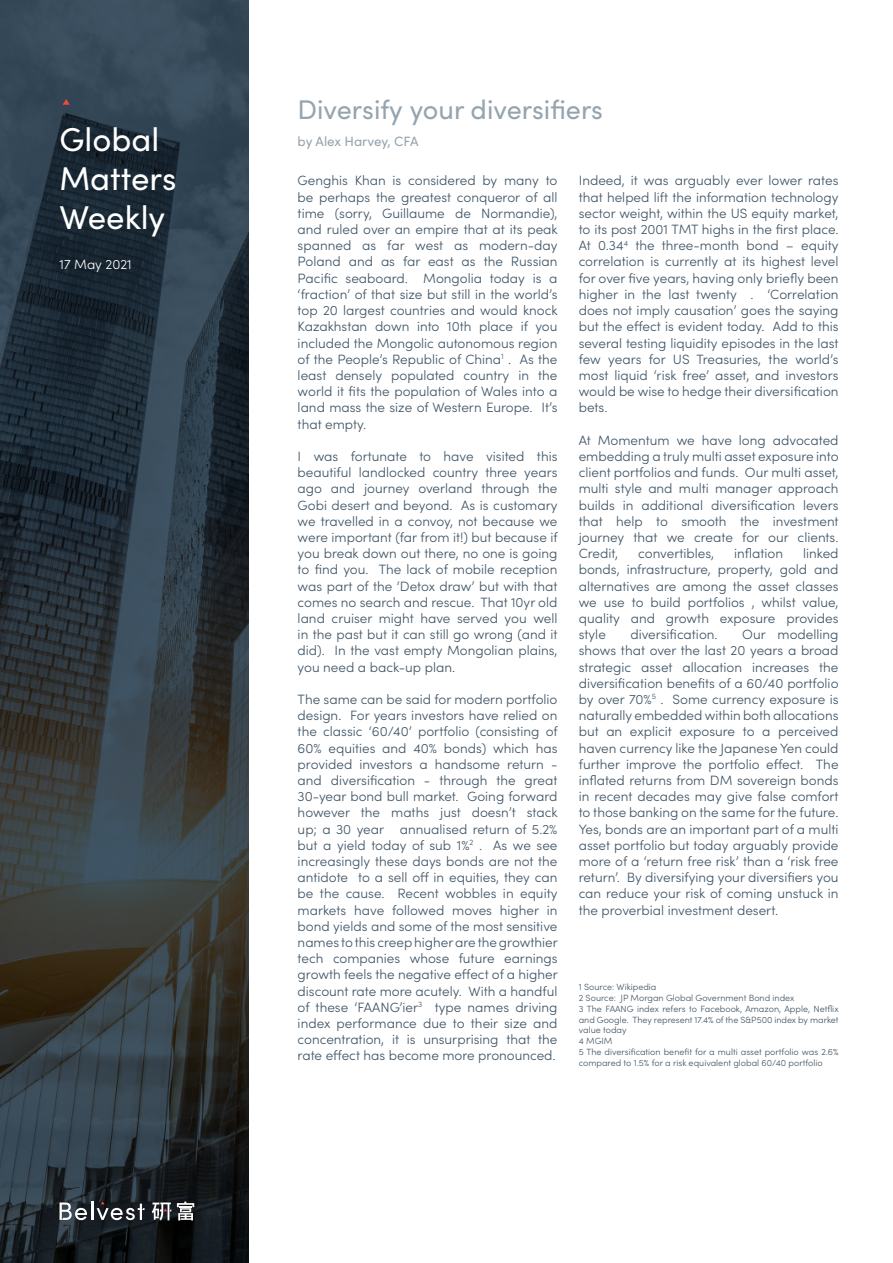
<style>
.page{position:relative;width:893px;height:1263px;background:#fff}
.page>*{position:absolute;margin:0;border:0;box-sizing:border-box;transform-origin:0 0}
.t1{font:33px/39px "Sofia Pro";color:#fff}
.t2{font:27px "Sofia Pro";color:#95a4ae}
.t3{font:300 13.5px/16.2px "Sofia Pro";color:#3f5465;text-align:justify}
.t4{font:13.5px "Sofia Pro";letter-spacing:-.01em;color:#95a4ae}
.t5{font:300 13.5px "Sofia Pro";color:#fff}
.t6{font:300 9px/10.8px "Sofia Pro";color:#3f5465;text-align:justify}
</style>
<div class="page">
<svg style="left:0;top:0;width:249px;height:1263px;background:#2c373f"></svg>
<svg style="left:63px;top:99px;width:7px;height:6px"></svg>
<svg style="left:177px;top:1201px;width:17px;height:19px"></svg>
<svg style="left:152px;top:1202px;width:19px;height:18px"></svg>
<svg style="left:60px;top:1201px;width:85px;height:19px"></svg>
<p class="t1" style="left:60px;top:119px;width:119px">Global<br>Matters<br>Weekly</p>
<p class="t5" style="left:60px;top:255px;width:74px">17 May 2021</p>
<p class="t2" style="left:298px;top:89px;width:307px">Diversify your diversifiers</p>
<p class="t4" style="left:298px;top:131px;width:122px">by Alex Harvey, CFA</p>
<p class="t3" style="left:298px;top:172px;width:262px">Genghis Khan is considered by many to be perhaps the greatest conqueror of all time (sorry, Guillaume de Normandie), and ruled over an empire that at its peak spanned as far west as modern-day Poland and as far east as the Russian Pacific seaboard. Mongolia today is a ‘fraction’ of that size but still in the world’s top 20 largest countries and would knock Kazakhstan down into 10th place if you included the Mongolic autonomous region of the People’s Republic of China<sup>1</sup> . As the least densely populated country in the world it fits the population of Wales into a land mass the size of Western Europe. It’s that empty.</p>
<p class="t3" style="left:298px;top:447px;width:262px">I was fortunate to have visited this beautiful landlocked country three years ago and journey overland through the Gobi desert and beyond. As is customary we travelled in a convoy, not because we were important (far from it!) but because if you break down out there, no one is going to find you. The lack of mobile reception was part of the ‘Detox draw’ but with that comes no search and rescue. That 10yr old land cruiser might have served you well in the past but it can still go wrong (and it did). In the vast empty Mongolian plains, you need a back-up plan.</p>
<p class="t3" style="left:298px;top:690px;width:262px">The same can be said for modern portfolio design. For years investors have relied on the classic ‘60/40’ portfolio (consisting of 60% equities and 40% bonds) which has provided investors a handsome return - and diversification - through the great 30-year bond bull market. Going forward however the maths just doesn’t stack up; a 30 year annualised return of 5.2% but a yield today of sub 1%<sup>2</sup> . As we see increasingly these days bonds are not the antidote to a sell off in equities, they can be the cause. Recent wobbles in equity markets have followed moves higher in bond yields and some of the most sensitive names to this creep higher are the growthier tech companies whose future earnings growth feels the negative effect of a higher discount rate more acutely. With a handful of these ‘FAANG’ier<sup>3</sup> type names driving index performance due to their size and concentration, it is unsurprising that the rate effect has become more pronounced.</p>
<p class="t3" style="left:579px;top:172px;width:261px">Indeed, it was arguably ever lower rates that helped lift the information technology sector weight, within the US equity market, to its post 2001 TMT highs in the first place.<br>At 0.34<sup>4</sup> the three-month bond – equity correlation is currently at its highest level for over five years, having only briefly been higher in the last twenty . ‘Correlation does not imply causation’ goes the saying but the effect is evident today. Add to this several testing liquidity episodes in the last few years for US Treasuries, the world’s most liquid ‘risk free’ asset, and investors would be wise to hedge their diversification bets.</p>
<p class="t3" style="left:579px;top:431px;width:261px">At Momentum we have long advocated embedding a truly multi asset exposure into client portfolios and funds. Our multi asset, multi style and multi manager approach builds in additional diversification levers that help to smooth the investment journey that we create for our clients.<br>Credit,</p>
<p class="t3" style="left:579px;top:544px;width:261px;text-indent:224px">linked bonds, infrastructure, property, gold and alternatives are among the asset classes we use to build portfolios , whilst value, quality and growth exposure provides style</p>
<p class="t3" style="left:638px;top:544px;width:77px">convertibles,</p>
<p class="t3" style="left:734px;top:544px;width:50px">inflation</p>
<p class="t3" style="left:579px;top:625px;width:261px;text-indent:163px">Our modelling shows that over the last 20 years a broad strategic asset allocation increases the diversification benefits of a 60/40 portfolio by over 70%<sup>5</sup> . Some currency exposure is naturally embedded within both allocations but an explicit exposure to a perceived haven currency like the Japanese Yen could further improve the portfolio effect. The inflated returns from DM sovereign bonds in recent decades may give false comfort to those banking on the same for the future.<br>Yes, bonds are an important part of a multi asset portfolio but today arguably provide more of a ‘return free risk’ than a ‘risk free return’. By diversifying your diversifiers you can reduce your risk of coming unstuck in the proverbial investment desert.</p>
<p class="t3" style="left:630px;top:625px;width:89px">diversification.</p>
<p class="t6" style="left:579px;top:981px;width:79px">1 Source: Wikipedia</p>
<p class="t6" style="left:579px;top:992px;width:217px">2 Source: JP Morgan Global Government Bond index</p>
<p class="t6" style="left:579px;top:1003px;width:261px">3 The FAANG index refers to Facebook, Amazon, Apple, Netflix and Google. They represent 17.4% of the S&amp;P500 index by market value today</p>
<p class="t6" style="left:579px;top:1035px;width:35px">4 MGIM</p>
<p class="t6" style="left:579px;top:1046px;width:261px">5 The diversification benefit for a multi asset portfolio was 2.6% compared to 1.5% for a risk equivalent global 60/40 portfolio</p>
</div>
